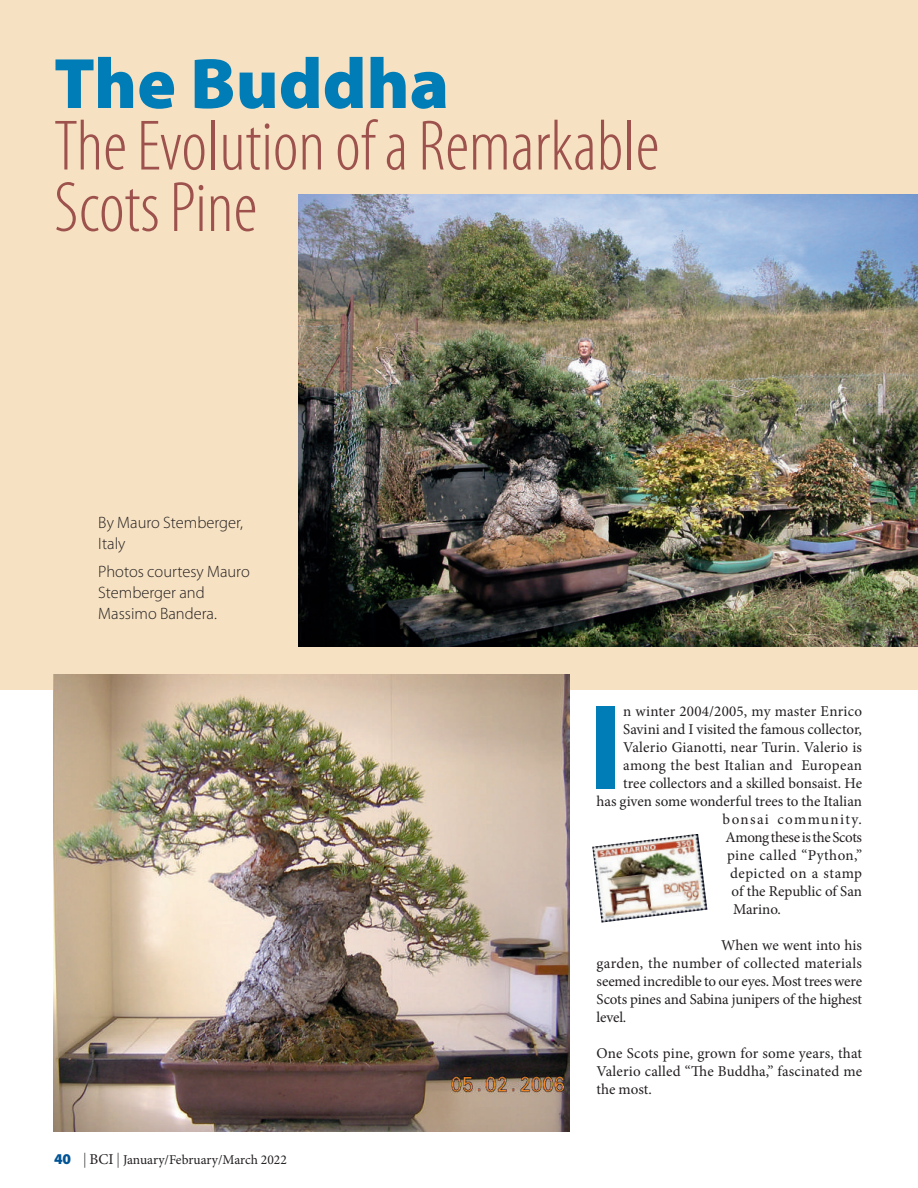
<style>
.page{position:relative;width:918px;height:1188px;background:#fff}
.page>*{position:absolute;margin:0;border:0;box-sizing:border-box;transform-origin:0 0}
.t1{font:700 121.8px "Myriad Pro";color:#007cb6}
.t2{font:300 condensed 72px/61.5px "Myriad Pro";color:#9d524d}
.t3{font:900 72px "Myriad Pro";color:#007cb6}
.t4{font:300 16.5px/21px "Myriad Pro";color:#231f20}
.t5{font:15px/18px "Minion Pro";letter-spacing:.005em;color:#231f20;text-align:justify}
.t6{font:15px "Minion Pro";letter-spacing:-.03em;color:#231f20}
.t7{font:15px "Minion Pro";letter-spacing:.03em;color:#231f20}
.t8{font:13.5px "Minion Pro";color:#231f20}
.s1{font-family:"Myriad Pro";font-weight:900;font-size:15px;color:#005495}
.s2{font-family:"Myriad Pro";font-weight:300;font-stretch:condensed;font-size:15px}
.s3{font-size:15px}
</style>
<div class="page">
<div style="left:0;top:0;width:918px;height:689px;background:#f6e1c2"></div>
<img style="left:298px;top:194px;width:620px;height:452px">
<img style="left:54px;top:675px;width:515px;height:457px">
<img style="left:592px;top:834px;width:115px;height:89px">
<h2 class="t3" style="left:54px;top:36px;width:397px">The Buddha</h2>
<h2 class="t2" style="left:54px;top:115px;width:607px">The Evolution of a Remarkable<br>Scots Pine</h2>
<p class="t4" style="left:98px;top:512px;width:146px">By Mauro Stemberger,<br>Italy</p>
<p class="t4" style="left:98px;top:560px;width:153px">Photos courtesy Mauro<br>Stemberger and<br>Massimo Bandera.</p>
<p class="t8" style="left:54px;top:1151px;width:234px"><span class="s1">40</span> <span class="s2">|</span> <span class="s3">BCI</span> <span class="s2">|</span> January/February/March 2022</p>
<h1 class="t1" style="left:589px;top:668px;width:36px">I</h1>
<p class="t5" style="left:623px;top:703px;width:240px">n winter 2004/2005, my master Enrico</p>
<p class="t5" style="left:623px;top:721px;width:240px">Savini and I visited the famous collector,</p>
<p class="t5" style="left:623px;top:739px;width:240px">Valerio Gianotti, near Turin. Valerio is</p>
<p class="t5" style="left:623px;top:757px;width:240px">among the best Italian and European</p>
<p class="t5" style="left:623px;top:775px;width:240px">tree collectors and a skilled bonsaist. He</p>
<p class="t5" style="left:597px;top:793px;width:267px">has given some wonderful trees to the Italian</p>
<p class="t5" style="left:723px;top:811px;width:141px">bonsai community.</p>
<p class="t6" style="left:726px;top:828px;width:138px">Among these is the Scots</p>
<p class="t7" style="left:727px;top:846px;width:137px">pine called “Python,”</p>
<p class="t5" style="left:730px;top:865px;width:134px">depicted on a stamp</p>
<p class="t5" style="left:732px;top:883px;width:132px">of the Republic of San</p>
<p class="t5" style="left:733px;top:901px;width:50px">Marino.</p>
<p class="t5" style="left:597px;top:937px;width:267px;text-indent:124px">When we went into his garden, the number of collected materials seemed incredible to our eyes. Most trees were Scots pines and Sabina junipers of the highest level.</p>
<p class="t5" style="left:597px;top:1045px;width:267px">One Scots pine, grown for some years, that Valerio called “The Buddha,” fascinated me the most.</p>
</div>
